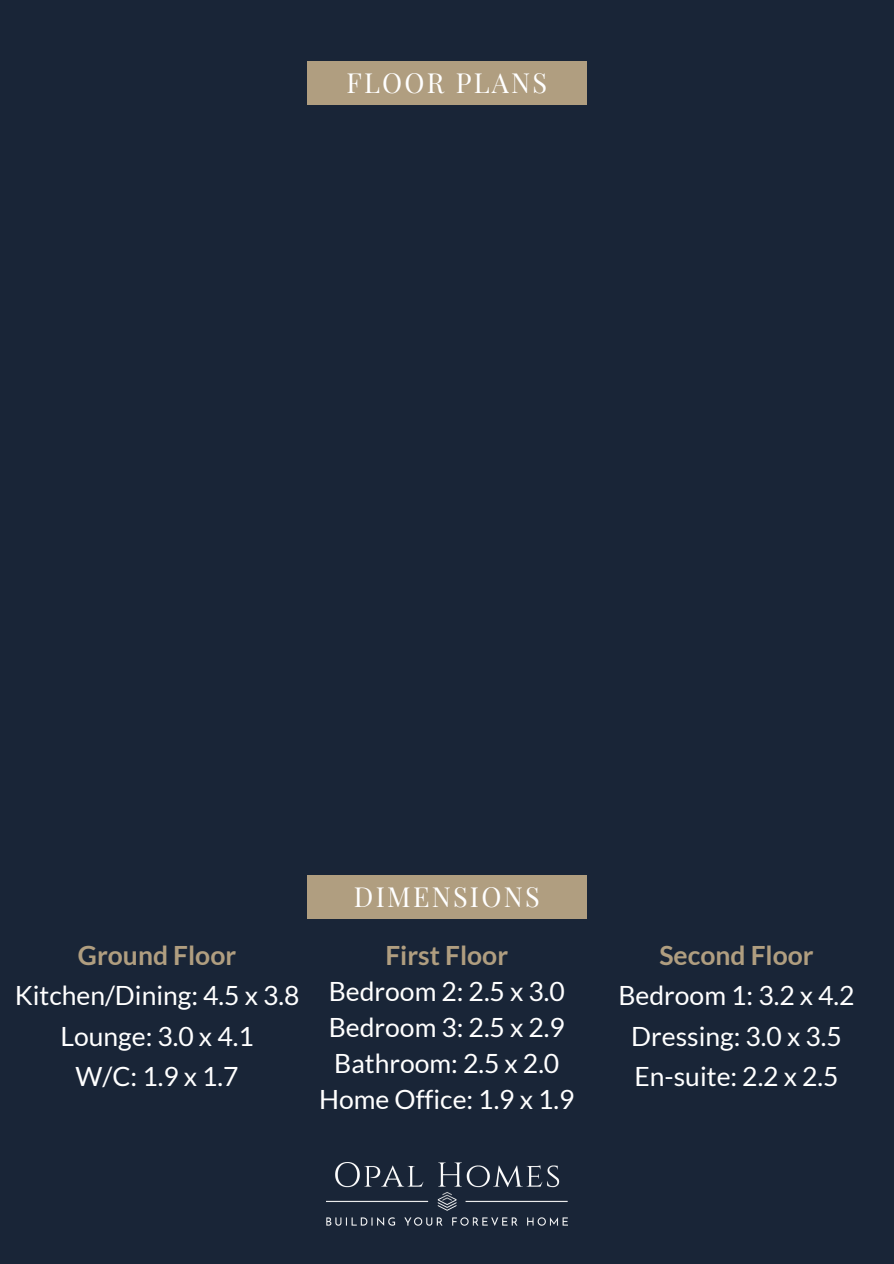
<style>
.page{position:relative;width:894px;height:1264px;background:#fff}
.page>*{position:absolute;margin:0;border:0;box-sizing:border-box;transform-origin:0 0}
.t1{font:27px "Playfair Display";letter-spacing:.085em;color:#fff}
.t2{font:26.4px "Lato";color:#fff}
.t3{font:700 26.4px "Lato";color:#b09e80}
</style>
<div class="page">
<div style="left:0;top:0;width:893px;height:1263px;background:#192537"></div>
<img style="left:326px;top:1162px;width:241px;height:62px">
<div style="left:307px;top:61px;width:279px;height:43px;background:#b09e80"></div>
<div style="left:307px;top:875px;width:279px;height:44px;background:#b09e80"></div>
<h1 class="t1" style="left:346px;top:63px;width:202px">FLOOR PLANS</h1>
<p class="t3" style="left:78px;top:938px;width:160px">Ground Floor</p>
<p class="t2" style="left:15px;top:979px;width:286px">Kitchen/Dining: 4.5 x 3.8</p>
<p class="t2" style="left:60px;top:1019px;width:195px">Lounge: 3.0 x 4.1</p>
<p class="t2" style="left:76px;top:1060px;width:164px">W/C: 1.9 x 1.7</p>
<p class="t1" style="left:354px;top:878px;width:187px">DIMENSIONS</p>
<p class="t3" style="left:385px;top:938px;width:124px">First Floor</p>
<p class="t2" style="left:328px;top:974px;width:237px">Bedroom 2: 2.5 x 3.0</p>
<p class="t2" style="left:328px;top:1010px;width:237px">Bedroom 3: 2.5 x 2.9</p>
<p class="t2" style="left:334px;top:1046px;width:226px">Bathroom: 2.5 x 2.0</p>
<p class="t2" style="left:319px;top:1082px;width:257px">Home Office: 1.9 x 1.9</p>
<p class="t3" style="left:659px;top:938px;width:156px">Second Floor</p>
<p class="t2" style="left:618px;top:979px;width:237px">Bedroom 1: 3.2 x 4.2</p>
<p class="t2" style="left:631px;top:1019px;width:212px">Dressing: 3.0 x 3.5</p>
<p class="t2" style="left:634px;top:1060px;width:205px">En-suite: 2.2 x 2.5</p>
</div>
